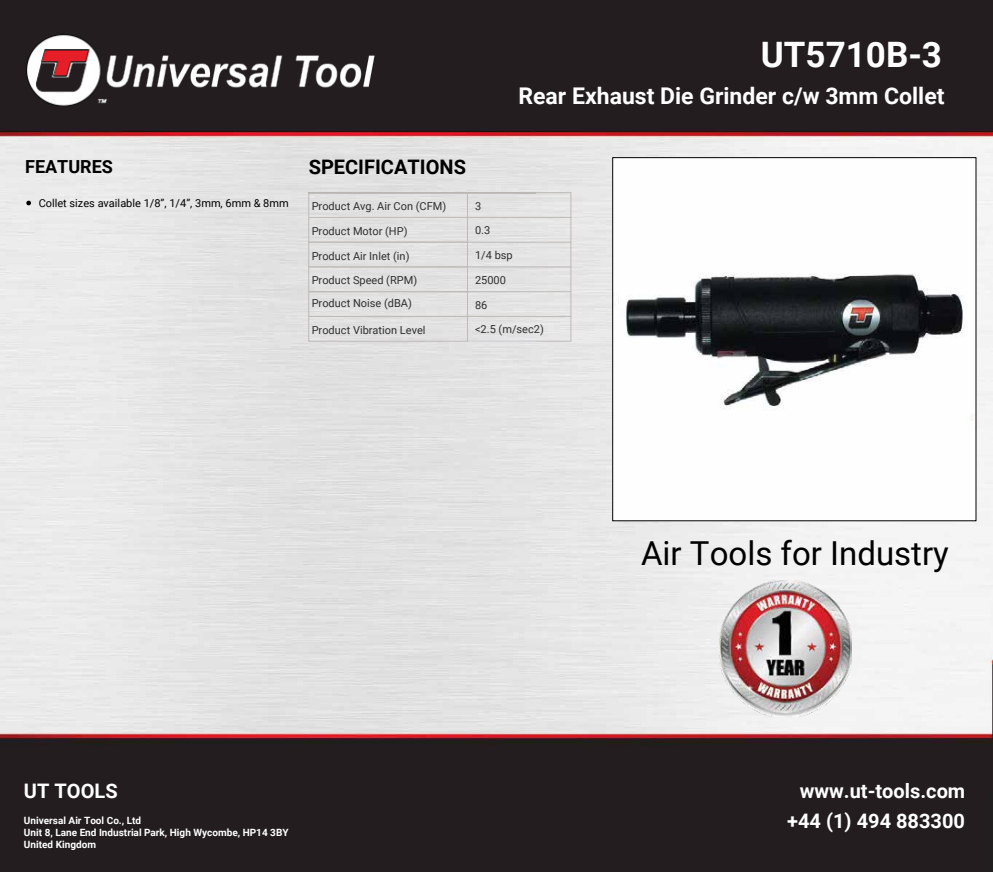
<style>
.page{position:relative;width:993px;height:872px;background:#fff}
.page>*{position:absolute;margin:0;border:0;box-sizing:border-box;transform-origin:0 0}
.t1{font:700 35px "Roboto";color:#fff}
.t2{font:33px "Roboto";color:#000}
.t3{font:700 23px "Roboto";color:#fff}
.t4{font:700 20px "Roboto";color:#fff}
.t5{font:700 20px "Roboto";color:#000}
.t6{font:700 18px "Roboto";color:#000}
.t7{font:11px "Roboto";color:#2f2f30}
.t8{font:11px "Roboto";color:#000}
.t9{font:700 10px/12px "Roboto";color:#fff}
</style>
<div class="page">
<img style="left:0;top:0;width:992px;height:872px">
<img style="left:23px;top:16px;width:355px;height:108px">
<img style="left:614px;top:159px;width:360px;height:360px">
<div style="left:612px;top:157px;width:364px;height:364px;border:1px solid #000"></div>
<img style="left:719px;top:580px;width:132px;height:136px">
<div style="left:308px;top:192px;width:263px;height:150px;border:1px solid #bebbb7"></div>
<hr style="left:467px;top:341px;width:68px;height:1px;background:#d8dde3">
<hr style="left:467px;top:316px;width:103px;height:1px;background:#bebbb7">
<hr style="left:308px;top:316px;width:159px;height:1px;background:#bebbb7">
<hr style="left:467px;top:291px;width:103px;height:1px;background:#bebbb7">
<hr style="left:308px;top:291px;width:159px;height:1px;background:#bebbb7">
<hr style="left:467px;top:266px;width:103px;height:1px;background:#bebbb7">
<hr style="left:308px;top:266px;width:159px;height:1px;background:#bebbb7">
<hr style="left:467px;top:242px;width:103px;height:1px;background:#bebbb7">
<hr style="left:308px;top:242px;width:159px;height:1px;background:#bebbb7">
<hr style="left:467px;top:192px;width:68px;height:1px;background:#bebbb7">
<hr style="left:467px;top:217px;width:103px;height:1px;background:#bebbb7">
<svg style="left:467px;top:193px;width:1px;height:148px"></svg>
<hr style="left:308px;top:192px;width:159px;height:1px;background:#bebbb7">
<hr style="left:308px;top:217px;width:159px;height:1px;background:#bebbb7">
<div style="left:814px;top:421px;width:160px;height:92px;background:#fff"></div>
<div style="left:987px;top:794px;width:5px;height:78px;background:#211e20"></div>
<svg style="left:26px;top:201px;width:5px;height:4px"></svg>
<img style="left:618px;top:166px;width:351px;height:350px">
<h3 class="t6" style="left:25px;top:154px;width:89px">FEATURES</h3>
<h3 class="t5" style="left:308px;top:153px;width:159px">SPECIFICATIONS</h3>
<h1 class="t1" style="left:760px;top:30px;width:183px">UT5710B-3</h1>
<h3 class="t3" style="left:518px;top:80px;width:427px">Rear Exhaust Die Grinder c/w 3mm Collet</h3>
<p class="t8" style="left:39px;top:195px;width:251px">Collet sizes available 1/8”, 1/4”, 3mm, 6mm &amp; 8mm</p>
<p class="t7" style="left:311px;top:198px;width:136px">Product Avg. Air Con (CFM)</p>
<p class="t7" style="left:475px;top:198px;width:8px">3</p>
<p class="t7" style="left:311px;top:223px;width:97px">Product Motor (HP)</p>
<p class="t7" style="left:475px;top:223px;width:17px">0.3</p>
<p class="t7" style="left:311px;top:248px;width:99px">Product Air Inlet (in)</p>
<p class="t7" style="left:475px;top:247px;width:39px">1/4 bsp</p>
<p class="t7" style="left:311px;top:273px;width:107px">Product Speed (RPM)</p>
<p class="t7" style="left:475px;top:272px;width:32px">25000</p>
<p class="t7" style="left:475px;top:297px;width:14px">86</p>
<p class="t7" style="left:475px;top:322px;width:70px">&lt;2.5 (m/sec2)</p>
<p class="t7" style="left:311px;top:296px;width:102px">Product Noise (dBA)</p>
<p class="t7" style="left:311px;top:323px;width:115px">Product Vibration Level</p>
<h2 class="t2" style="left:640px;top:530px;width:309px">Air Tools for Industry</h2>
<h3 class="t4" style="left:24px;top:777px;width:95px">UT TOOLS</h3>
<h3 class="t4" style="left:799px;top:777px;width:167px">www.ut-tools.com</h3>
<p class="t9" style="left:24px;top:813px;width:266px">Universal Air Tool Co., Ltd<br>Unit 8, Lane End Industrial Park, High Wycombe, HP14 3BY<br>United Kingdom</p>
<h3 class="t4" style="left:787px;top:807px;width:179px">+44 (1) 494 883300</h3>
</div>
